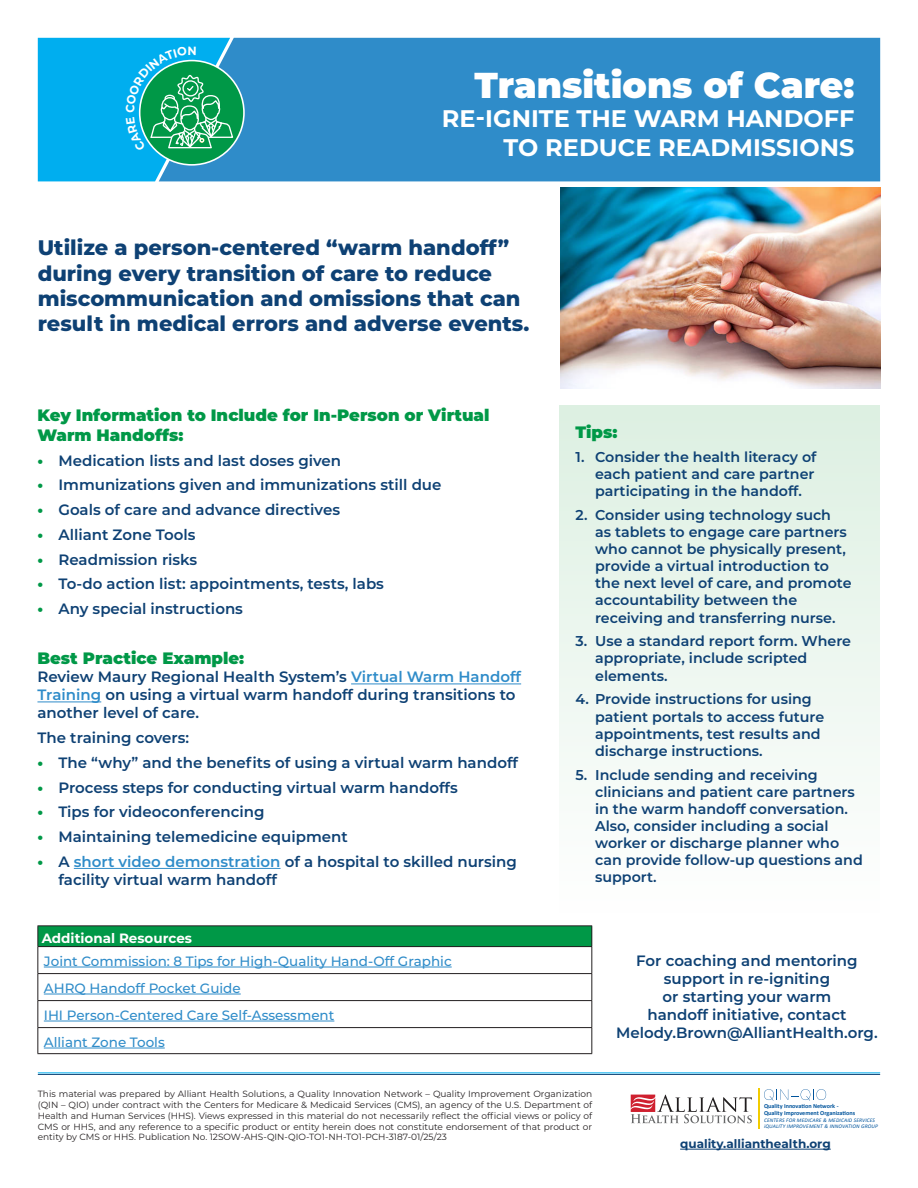
<style>
.page{position:relative;width:918px;height:1188px;background:#fff}
.page>*{position:absolute;margin:0;border:0;box-sizing:border-box;transform-origin:0 0}
.t1{font:900 36px "Montserrat";color:#fff}
.t2{font:700 24px/28.8px "Montserrat";color:#fff;text-align:right}
.t3{font:800 21px/25.2px "Montserrat";color:#0e4174}
.t4{font:900 16.5px/19.8px "Montserrat";color:#009847}
.t5{font:600 15px/18px "Montserrat";color:#0e4174}
.t6{font:600 14.25px/17.1px "Montserrat";color:#0e4174}
.t7{font:500 13.5px "Montserrat";color:#2f8cc9}
.t8{font:700 13.5px "Montserrat";color:#fff}
.t9{font:700 12px "Montserrat";color:#0e4174}
.t10{font:9px/10.8px "Montserrat";color:#231f20;text-align:justify}
.t11{font:700 6.15px "Calibri";color:#00549c}
.t12{font:italic 5.4px "Calibri";letter-spacing:.025em;color:#00549c}
.s1{font-weight:800;color:#009847}
.s2{color:#2f8cc9}
</style>
<div class="page">
<div style="left:234px;top:38px;width:646px;height:143px;background:#2f8cc9"></div>
<svg style="left:140px;top:61px;width:104px;height:104px"></svg>
<img style="left:561px;top:187px;width:319px;height:201px">
<div style="left:559px;top:405px;width:321px;height:507px;background:linear-gradient(to bottom,#ddf0e2,#fefefe)"></div>
<hr style="left:351px;top:684px;width:170px;height:1px;background:#2f8cc9">
<hr style="left:37px;top:702px;width:64px;height:1px;background:#2f8cc9">
<hr style="left:74px;top:868px;width:207px;height:1px;background:#2f8cc9">
<hr style="left:680px;top:1149px;width:151px;height:1px;background:#0e4174">
<hr style="left:38px;top:1074px;width:842px;height:1px;background:#0e4174">
<hr style="left:38px;top:1072px;width:842px;height:1px;background:#00aeef">
<svg style="left:764px;top:1089px;width:62px;height:12px"></svg>
<hr style="left:758px;top:1088px;width:2px;height:41px;background:#f2cc00">
<svg style="left:631px;top:1095px;width:121px;height:28px"></svg>
<div style="left:38px;top:926px;width:554px;height:21px;background:#009847"></div>
<hr style="left:37px;top:925px;width:555px;height:1px;background:#231f20">
<hr style="left:37px;top:946px;width:555px;height:1px;background:#231f20">
<hr style="left:37px;top:973px;width:555px;height:1px;background:#231f20">
<hr style="left:37px;top:1000px;width:555px;height:1px;background:#231f20">
<hr style="left:37px;top:1027px;width:555px;height:1px;background:#231f20">
<svg style="left:37px;top:926px;width:1px;height:127px"></svg>
<svg style="left:591px;top:926px;width:1px;height:127px"></svg>
<hr style="left:37px;top:1053px;width:555px;height:1px;background:#231f20">
<hr style="left:44px;top:967px;width:408px;height:1px;background:#2f8cc9">
<hr style="left:44px;top:994px;width:197px;height:1px;background:#2f8cc9">
<hr style="left:44px;top:1021px;width:290px;height:1px;background:#2f8cc9">
<hr style="left:44px;top:1048px;width:121px;height:1px;background:#2f8cc9">
<svg style="left:38px;top:38px;width:196px;height:144px;background:#12abc5"></svg>
<p class="t1" style="left:475px;top:59px;width:381px">Transitions of Care:</p>
<p class="t2" style="left:442px;top:103px;width:414px">RE-IGNITE THE WARM HANDOFF<br>TO REDUCE READMISSIONS</p>
<p class="t3" style="left:38px;top:234px;width:493px">Utilize a person-centered “warm handoff” during every transition of care to reduce miscommunication and omissions that can result in medical errors and adverse events.</p>
<p class="t4" style="left:37px;top:404px;width:454px">Key Information to Include for In-Person or Virtual<br>Warm Handoffs:</p>
<p class="t5" style="left:37px;top:451px;width:305px"><span class="s1">•</span> Medication lists and last doses given</p>
<p class="t5" style="left:37px;top:475px;width:406px"><span class="s1">•</span> Immunizations given and immunizations still due</p>
<p class="t5" style="left:37px;top:500px;width:304px"><span class="s1">•</span> Goals of care and advance directives</p>
<p class="t5" style="left:37px;top:525px;width:160px"><span class="s1">•</span> Alliant Zone Tools</p>
<p class="t5" style="left:37px;top:550px;width:161px"><span class="s1">•</span> Readmission risks</p>
<p class="t5" style="left:37px;top:574px;width:348px"><span class="s1">•</span> To-do action list: appointments, tests, labs</p>
<p class="t5" style="left:37px;top:599px;width:207px"><span class="s1">•</span> Any special instructions</p>
<p class="t4" style="left:37px;top:648px;width:208px">Best Practice Example:</p>
<p class="t5" style="left:37px;top:667px;width:485px">Review Maury Regional Health System’s <span class="s2">Virtual Warm Handoff</span></p>
<p class="t5" style="left:37px;top:685px;width:480px"><span class="s2">Training</span> on using a virtual warm handoff during transitions to</p>
<p class="t5" style="left:37px;top:703px;width:163px">another level of care.</p>
<p class="t5" style="left:37px;top:728px;width:153px">The training covers:</p>
<p class="t5" style="left:37px;top:753px;width:482px"><span class="s1">•</span> The “why” and the benefits of using a virtual warm handoff</p>
<p class="t5" style="left:37px;top:778px;width:422px"><span class="s1">•</span> Process steps for conducting virtual warm handoffs</p>
<p class="t5" style="left:37px;top:802px;width:229px"><span class="s1">•</span> Tips for videoconferencing</p>
<p class="t5" style="left:37px;top:827px;width:312px"><span class="s1">•</span> Maintaining telemedicine equipment</p>
<p class="t5" style="left:58px;top:852px;width:460px;text-indent:-21px"><span class="s1">•</span> A <span class="s2">short video demonstration</span> of a hospital to skilled nursing facility virtual warm handoff</p>
<p class="t8" style="left:42px;top:928px;width:152px">Additional Resources</p>
<p class="t7" style="left:44px;top:951px;width:409px">Joint Commission: 8 Tips for High-Quality Hand-Off Graphic</p>
<p class="t7" style="left:44px;top:978px;width:198px">AHRQ Handoff Pocket Guide</p>
<p class="t7" style="left:44px;top:1005px;width:292px">IHI Person-Centered Care Self-Assessment</p>
<p class="t7" style="left:44px;top:1032px;width:122px">Alliant Zone Tools</p>
<p class="t4" style="left:576px;top:421px;width:43px">Tips:</p>
<p class="t6" style="left:595px;top:448px;width:223px;text-indent:-20px">1. Consider the health literacy of each patient and care partner participating in the handoff.</p>
<p class="t6" style="left:595px;top:506px;width:258px;text-indent:-20px">2. Consider using technology such<br>as tablets to engage care partners who cannot be physically present, provide a virtual introduction to the next level of care, and promote accountability between the receiving and transferring nurse.</p>
<p class="t6" style="left:595px;top:632px;width:258px;text-indent:-20px">3. Use a standard report form. Where appropriate, include scripted elements.</p>
<p class="t6" style="left:595px;top:690px;width:231px;text-indent:-20px">4. Provide instructions for using patient portals to access future appointments, test results and discharge instructions.</p>
<p class="t6" style="left:595px;top:765px;width:269px;text-indent:-20px">5. Include sending and receiving clinicians and patient care partners in the warm handoff conversation.<br>Also, consider including a social worker or discharge planner who can provide follow-up questions and support.</p>
<p class="t5" style="left:616px;top:951px;width:263px;text-align:center">For coaching and mentoring support in re-igniting<br>or starting your warm<br>handoff initiative, contact<br>Melody.Brown@AlliantHealth.org.</p>
<p class="t10" style="left:38px;top:1088px;width:556px">This material was prepared by Alliant Health Solutions, a Quality Innovation Network – Quality Improvement Organization (QIN – QIO) under contract with the Centers for Medicare &amp; Medicaid Services (CMS), an agency of the U.S. Department of Health and Human Services (HHS). Views expressed in this material do not necessarily reflect the official views or policy of CMS or HHS, and any reference to a specific product or entity herein does not constitute endorsement of that product or entity by CMS or HHS. Publication No. 12SOW-AHS-QIN-QIO-TO1-NH-TO1-PCH-3187-01/25/23</p>
<p class="t11" style="left:764px;top:1102px;width:76px">Quality Innovation Network -</p>
<p class="t11" style="left:764px;top:1109px;width:93px">Quality Improvement Organizations</p>
<p class="t12" style="left:764px;top:1116px;width:113px">CENTERS FOR MEDICARE &amp; MEDICAID SERVICES</p>
<p class="t12" style="left:764px;top:1123px;width:115px">iQUALITY IMPROVEMENT &amp; INNOVATION GROUP</p>
<p class="t9" style="left:680px;top:1135px;width:152px">quality.allianthealth.org</p>
</div>
